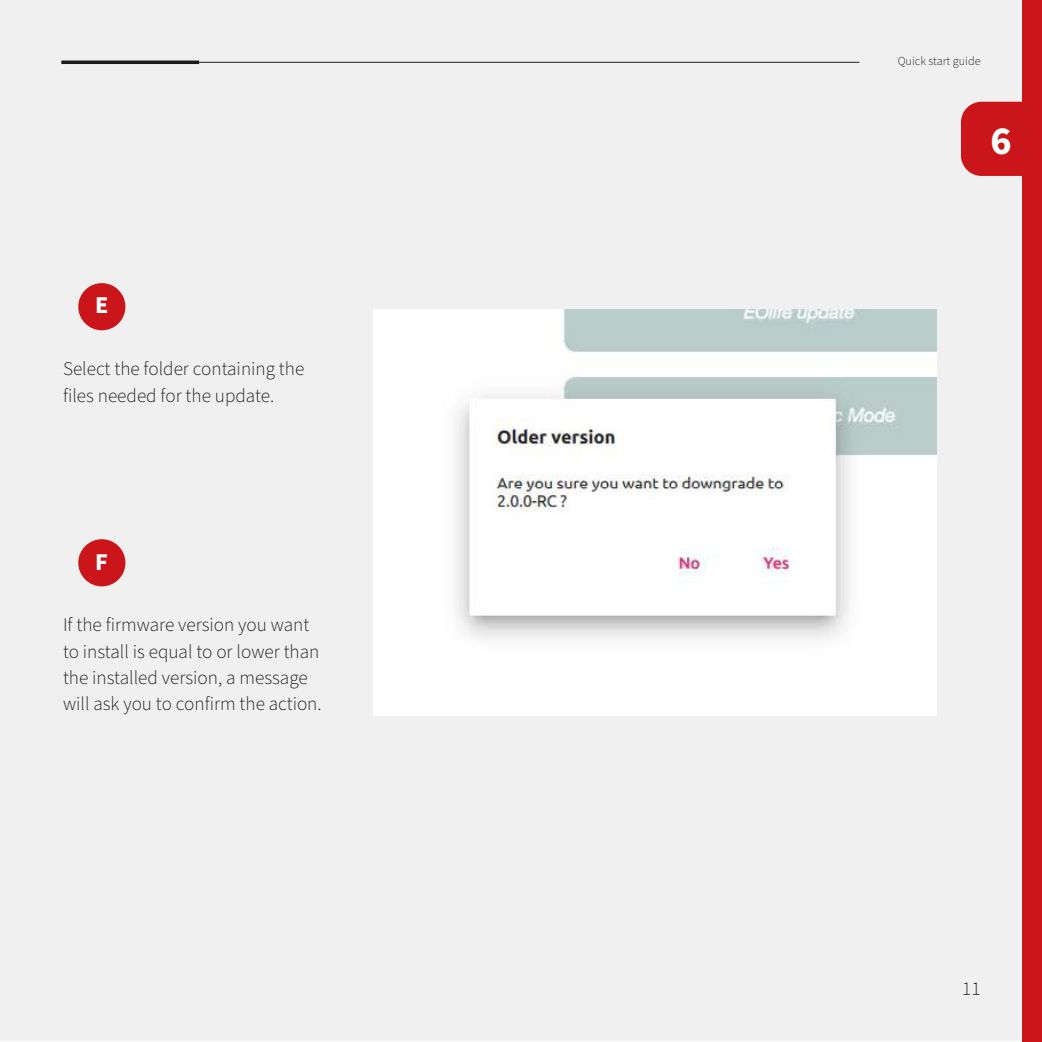
<style>
.page{position:relative;width:1042px;height:1042px;background:#fff}
.page>*{position:absolute;margin:0;border:0;box-sizing:border-box;transform-origin:0 0}
.t1{font:700 39.9px "Source Sans Pro";color:#fff}
.t2{font:700 24.15px "Source Sans Pro";color:#fff}
.t3{font:300 19.25px/26.2px "Source Sans Pro";color:#1c1d1d}
.t4{font:300 12.25px "Source Sans Pro";color:#1c1d1d}
</style>
<div class="page">
<div style="left:1px;top:1px;width:1041px;height:1040px;background:#f0f0f1"></div>
<div style="left:78px;top:283px;width:47px;height:47px;background:#ca151a;border-radius:50%"></div>
<div style="left:78px;top:539px;width:47px;height:47px;background:#ca151a;border-radius:50%"></div>
<img style="left:373px;top:310px;width:563px;height:406px">
<div style="left:961px;top:102px;width:81px;height:74px;background:#ca151a;border-radius:21px"></div>
<hr style="left:61px;top:62px;width:798px;height:1px;background:#1c1d1d">
<hr style="left:61px;top:61px;width:138px;height:3px;background:#1c1d1d">
<div style="left:1022px;top:0;width:20px;height:1042px;background:#ca151a"></div>
<p class="t2" style="left:95px;top:289px;width:15px">E</p>
<p class="t3" style="left:63px;top:356px;width:243px">Select the folder containing the files needed for the update.</p>
<p class="t2" style="left:95px;top:545px;width:14px">F</p>
<p class="t3" style="left:63px;top:612px;width:260px">If the firmware version you want to install is equal to or lower than the installed version, a message will ask you to confirm the action.</p>
<p class="t4" style="left:897px;top:53px;width:84px">Quick start guide</p>
<h1 class="t1" style="left:990px;top:114px;width:23px">6</h1>
<p class="t3" style="left:962px;top:976px;width:20px">11</p>
</div>
